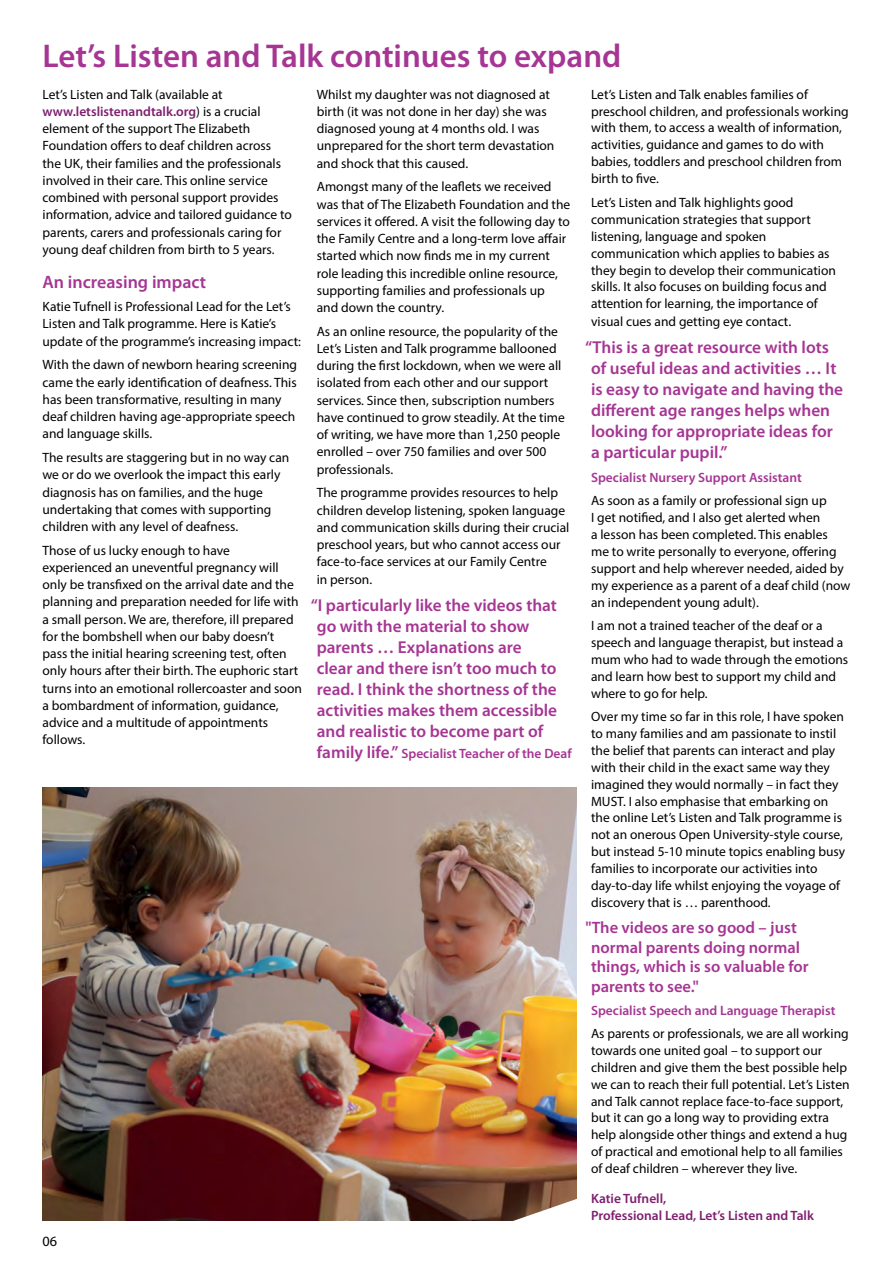
<style>
.page{position:relative;width:893px;height:1263px;background:#fff}
.page>*{position:absolute;margin:0;border:0;box-sizing:border-box;transform-origin:0 0}
.t1{font:600 33px "Myriad Pro";color:#a63593}
.t2{font:600 18px "Myriad Pro";color:#a63593}
.t3{font:600 17.25px/21px "Myriad Pro";color:#a63593}
.t4{font:600 16.5px/19.5px "Myriad Pro";color:#a63593}
.t5{font:14.25px "Myriad Pro";color:#000}
.t6{font:13.5px/17.2px "Myriad Pro";color:#000}
.t7{font:600 13.5px "Myriad Pro";color:#a63593}
.t8{font:600 13.5px/17.2px "Myriad Pro";color:#7e1f6f}
.s1{font-weight:600;color:#7e1f6f}
.s2{font-size:17.25px}
</style>
<div class="page">
<img style="left:43px;top:788px;width:533px;height:432px">
<svg style="left:507px;top:1197px;width:70px;height:24px"></svg>
<h1 class="t1" style="left:43px;top:35px;width:580px">Let’s Listen and Talk continues to expand</h1>
<p class="t6" style="left:591px;top:85px;width:259px">Let’s Listen and Talk enables families of preschool children, and professionals working with them, to access a wealth of information, activities, guidance and games to do with babies, toddlers and preschool children from birth to five.</p>
<p class="t6" style="left:591px;top:193px;width:246px">Let’s Listen and Talk highlights good communication strategies that support listening, language and spoken communication which applies to babies as they begin to develop their communication skills. It also focuses on building focus and attention for learning, the importance of visual cues and getting eye contact.</p>
<p class="t3" style="left:591px;top:336px;width:254px;text-indent:-6px">“This is a great resource with lots of useful ideas and activities … It is easy to navigate and having the different age ranges helps when looking for appropriate ideas for a particular pupil.”</p>
<p class="t7" style="left:591px;top:468px;width:212px">Specialist Nursery Support Assistant</p>
<p class="t6" style="left:591px;top:492px;width:261px">As soon as a family or professional sign up<br>I get notified, and I also get alerted when<br>a lesson has been completed. This enables<br>me to write personally to everyone, offering support and help wherever needed, aided by my experience as a parent of a deaf child (now an independent young adult).</p>
<p class="t6" style="left:591px;top:617px;width:259px">I am not a trained teacher of the deaf or a speech and language therapist, but instead a mum who had to wade through the emotions and learn how best to support my child and where to go for help.</p>
<p class="t6" style="left:591px;top:708px;width:256px">Over my time so far in this role, I have spoken to many families and am passionate to instil the belief that parents can interact and play with their child in the exact same way they imagined they would normally – in fact they MUST. I also emphasise that embarking on the online Let’s Listen and Talk programme is not an onerous Open University-style course, but instead 5-10 minute topics enabling busy families to incorporate our activities into day-to-day life whilst enjoying the voyage of discovery that is … parenthood.</p>
<p class="t4" style="left:591px;top:917px;width:219px;text-indent:-6px">"The videos are so good – just normal parents doing normal things, which is so valuable for parents to see."</p>
<p class="t7" style="left:591px;top:1002px;width:246px">Specialist Speech and Language Therapist</p>
<p class="t6" style="left:591px;top:1025px;width:260px;line-height:16.8px">As parents or professionals, we are all working towards one united goal – to support our children and give them the best possible help we can to reach their full potential. Let’s Listen and Talk cannot replace face-to-face support, but it can go a long way to providing extra help alongside other things and extend a hug of practical and emotional help to all families of deaf children – wherever they live.</p>
<p class="t8" style="left:591px;top:1190px;width:224px">Katie Tufnell,<br>Professional Lead, Let’s Listen and Talk</p>
<p class="t5" style="left:43px;top:1232px;width:16px">06</p>
<p class="t6" style="left:43px;top:85px;width:251px">Let’s Listen and Talk (available at <span class="s1">www.letslistenandtalk.org</span>) is a crucial element of the support The Elizabeth Foundation offers to deaf children across the UK, their families and the professionals involved in their care. This online service combined with personal support provides information, advice and tailored guidance to parents, carers and professionals caring for young deaf children from birth to 5 years.</p>
<h2 class="t2" style="left:43px;top:270px;width:165px">An increasing impact</h2>
<p class="t6" style="left:43px;top:298px;width:260px">Katie Tufnell is Professional Lead for the Let’s<br>Listen and Talk programme. Here is Katie’s update of the programme’s increasing impact:</p>
<p class="t6" style="left:43px;top:356px;width:256px">With the dawn of newborn hearing screening came the early identification of deafness. This has been transformative, resulting in many deaf children having age-appropriate speech and language skills.</p>
<p class="t6" style="left:43px;top:449px;width:248px">The results are staggering but in no way can we or do we overlook the impact this early diagnosis has on families, and the huge undertaking that comes with supporting children with any level of deafness.</p>
<p class="t6" style="left:43px;top:541px;width:261px">Those of us lucky enough to have experienced an uneventful pregnancy will only be transfixed on the arrival date and the planning and preparation needed for life with a small person. We are, therefore, ill prepared for the bombshell when our baby doesn’t pass the initial hearing screening test, often only hours after their birth. The euphoric start turns into an emotional rollercoaster and soon a bombardment of information, guidance, advice and a multitude of appointments follows.</p>
<p class="t6" style="left:317px;top:85px;width:239px">Whilst my daughter was not diagnosed at birth (it was not done in her day) she was diagnosed young at 4 months old. I was unprepared for the short term devastation and shock that this caused.</p>
<p class="t6" style="left:317px;top:178px;width:255px">Amongst many of the leaflets we received was that of The Elizabeth Foundation and the services it offered. A visit the following day to the Family Centre and a long-term love affair started which now finds me in my current role leading this incredible online resource, supporting families and professionals up<br>and down the country.</p>
<p class="t6" style="left:317px;top:322px;width:250px">As an online resource, the popularity of the Let’s Listen and Talk programme ballooned during the first lockdown, when we were all isolated from each other and our support services. Since then, subscription numbers have continued to grow steadily. At the time of writing, we have more than 1,250 people enrolled – over 750 families and over 500 professionals.</p>
<p class="t6" style="left:317px;top:484px;width:254px">The programme provides resources to help children develop listening, spoken language and communication skills during their crucial preschool years, but who cannot access our face-to-face services at our Family Centre<br>in person.</p>
<p class="t3" style="left:317px;top:594px;width:242px;text-indent:-6px">“I particularly like the videos that go with the material to show parents … Explanations are clear and there isn’t too much to read. I think the shortness of the activities makes them accessible and realistic to become part of</p>
<p class="t7" style="left:317px;top:745px;width:256px"><span class="s2">family life.”</span> Specialist Teacher of the Deaf</p>
</div>
